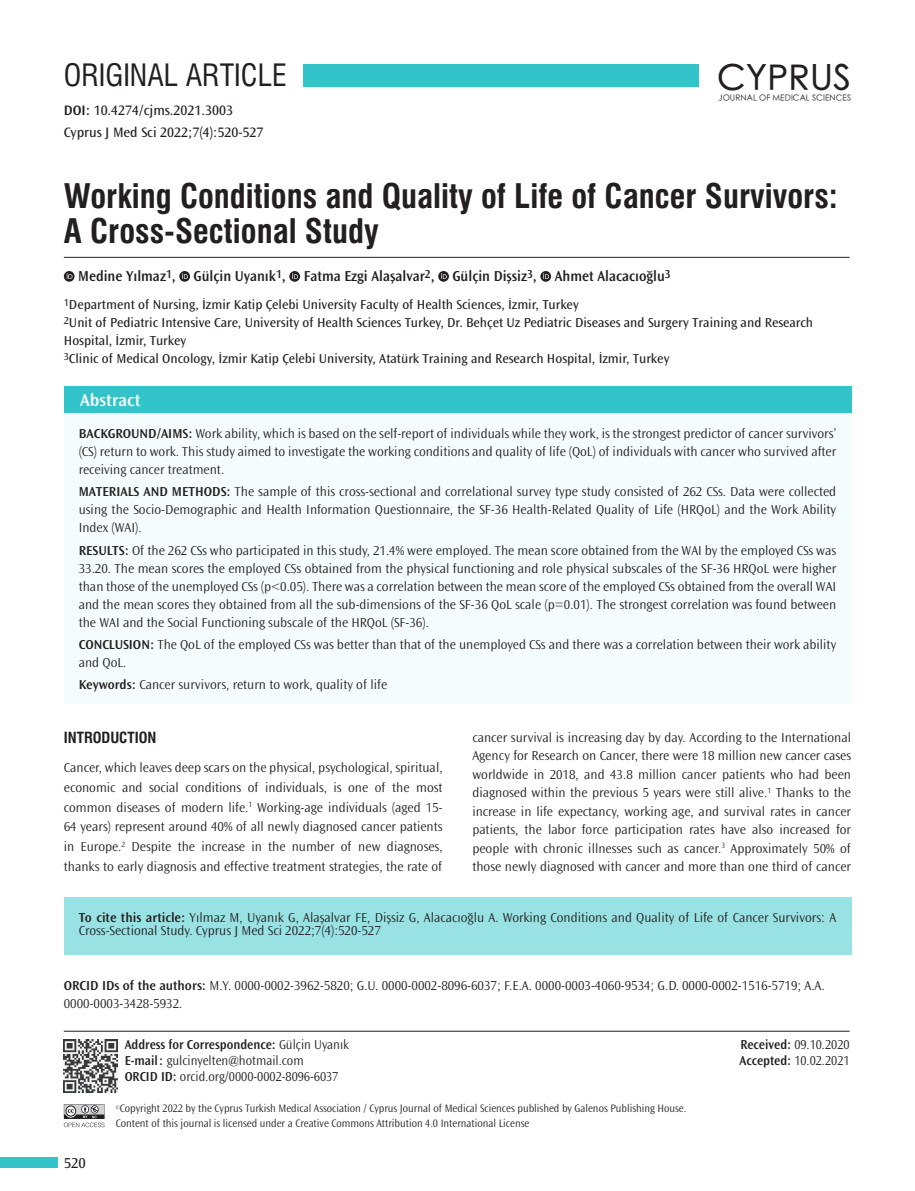
<style>
.page{position:relative;width:915px;height:1191px;background:#fff}
.page>*{position:absolute;margin:0;border:0;box-sizing:border-box;transform-origin:0 0}
.t1{font:500 35.1px "ST Heiti SC";letter-spacing:.01em;color:#231f20}
.BASLIK{font:33px/34.5px "Swiss Condensed Bold Tr";color:#231f20}
.TARZ{font:30px "Swiss Condensed Tr";color:#231f20}
.t2{font:600 18px "Ocean Sans Std";color:#fff}
.YAZARLAR{font:600 15px "Ocean Sans Std";color:#231f20;scale:.96 1}
.ARA_BASLIK{font:15px "Swiss Condensed Bold Tr";color:#231f20}
.t3{font:15px "Ocean Sans Std";color:#231f20}
.KISA_AD{font:14.25px "Ocean Sans Std";color:#231f20}
.DOI{font:14.25px "Ocean Sans Std";color:#231f20}
.OZET{font:300 13.5px/18px "Ocean Sans Std";color:#231f20;text-align:justify}
.YAZI{font:300 13.5px/18.5px "Ocean Sans Std";color:#231f20;text-align:justify}
.KURUM{font:13.5px/18px "Ocean Sans Std";color:#231f20}
.CİTE_AS{font:300 13.5px/13.5px "Ocean Sans Std";color:#231f20}
.ORCID{font:300 13.5px/18px "Ocean Sans Std";color:#231f20}
.OZET-2{font:300 13.5px "Ocean Sans Std";color:#231f20;scale:.95 1}
.t4{font:600 13.5px "Ocean Sans Std";color:#231f20;scale:.95 1}
.t5{font:300 11.25px/15px "Ocean Sans Std";color:#231f20;scale:.95 1}
.t6{font:300 8.25px "ST Heiti SC";letter-spacing:.01em;color:#231f20}
.t7{font:300 4.8px "Ocean Sans Std";color:#231f20;scale:.95 1}
.s1{font-weight:600}
.s2{font-weight:300}
</style>
<div class="page">
<svg style="left:64px;top:1104px;width:40px;height:23px"></svg>
<div style="left:0;top:1157px;width:57px;height:11px;background:#33c4c9"></div>
<img style="left:64px;top:1039px;width:53px;height:53px">
<svg style="left:64px;top:271px;width:10px;height:11px"></svg>
<svg style="left:67px;top:273px;width:5px;height:6px"></svg>
<div style="left:179px;top:271px;width:11px;height:11px;background:#231f20;border-radius:50%"></div>
<svg style="left:182px;top:273px;width:6px;height:6px"></svg>
<div style="left:289px;top:271px;width:11px;height:11px;background:#231f20;border-radius:50%"></div>
<svg style="left:292px;top:273px;width:6px;height:6px"></svg>
<div style="left:438px;top:271px;width:11px;height:11px;background:#231f20;border-radius:50%"></div>
<svg style="left:441px;top:273px;width:6px;height:6px"></svg>
<div style="left:540px;top:271px;width:11px;height:11px;background:#231f20;border-radius:50%"></div>
<svg style="left:543px;top:273px;width:6px;height:6px"></svg>
<hr style="left:64px;top:257px;width:785px;height:1px;background:#231f20">
<div style="left:64px;top:385px;width:786px;height:28px;background:#33c4c9"></div>
<hr style="left:64px;top:1030px;width:785px;height:1px;background:#231f20">
<div style="left:64px;top:413px;width:786px;height:291px;background:#f5fcfc"></div>
<div style="left:64px;top:897px;width:786px;height:57px;background:#99e2e4"></div>
<div style="left:303px;top:64px;width:396px;height:22px;background:#33c4c9"></div>
<p class="TARZ" style="left:64px;top:57px;width:224px">ORIGINAL ARTICLE</p>
<p class="DOI" style="left:64px;top:102px;width:171px"><span class="s1">DOI:</span> 10.4274/cjms.2021.3003</p>
<p class="KISA_AD" style="left:64px;top:124px;width:201px">Cyprus J Med Sci 2022;7(4):520-527</p>
<p class="t1" style="left:717px;top:60px;width:135px">CYPRUS</p>
<p class="t6" style="left:718px;top:91px;width:134px">JOURNAL OF MEDICAL SCIENCES</p>
<p class="BASLIK" style="left:64px;top:179px;width:775px">Working Conditions and Quality of Life of Cancer Survivors:<br>A Cross-Sectional Study</p>
<p class="YAZARLAR" style="left:78px;top:267px;width:618px">Medine Yılmaz<sup>1</sup>, Gülçin Uyanık<sup>1</sup>, Fatma Ezgi Alaşalvar<sup>2</sup>, Gülçin Dişsiz<sup>3</sup>, Ahmet Alacacıoğlu<sup>3</sup></p>
<p class="KURUM" style="left:64px;top:295px;width:516px"><sup>1</sup>Department of Nursing, İzmir Katip Çelebi University Faculty of Health Sciences, İzmir, Turkey</p>
<p class="KURUM" style="left:64px;top:313px;width:750px"><sup>2</sup>Unit of Pediatric Intensive Care, University of Health Sciences Turkey, Dr. Behçet Uz Pediatric Diseases and Surgery Training and Research<br>Hospital, İzmir, Turkey</p>
<p class="KURUM" style="left:64px;top:349px;width:607px"><sup>3</sup>Clinic of Medical Oncology, İzmir Katip Çelebi University, Atatürk Training and Research Hospital, İzmir, Turkey</p>
<p class="t2" style="left:80px;top:390px;width:62px">Abstract</p>
<p class="OZET" style="left:79px;top:425px;width:758px"><span class="s1">BACKGROUND/AIMS:</span> Work ability, which is based on the self-report of individuals while they work, is the strongest predictor of cancer survivors’ (CS) return to work. This study aimed to investigate the working conditions and quality of life (QoL) of individuals with cancer who survived after receiving cancer treatment.</p>
<p class="OZET" style="left:79px;top:483px;width:758px"><span class="s1">MATERIALS AND METHODS:</span> The sample of this cross-sectional and correlational survey type study consisted of 262 CSs. Data were collected using the Socio-Demographic and Health Information Questionnaire, the SF-36 Health-Related Quality of Life (HRQoL) and the Work Ability Index (WAI).</p>
<p class="OZET" style="left:79px;top:541px;width:758px"><span class="s1">RESULTS:</span> Of the 262 CSs who participated in this study, 21.4% were employed. The mean score obtained from the WAI by the employed CSs was 33.20. The mean scores the employed CSs obtained from the physical functioning and role physical subscales of the SF-36 HRQoL were higher than those of the unemployed CSs (p&lt;0.05). There was a correlation between the mean score of the employed CSs obtained from the overall WAI and the mean scores they obtained from all the sub-dimensions of the SF-36 QoL scale (p=0.01). The strongest correlation was found between the WAI and the Social Functioning subscale of the HRQoL (SF-36).</p>
<p class="OZET" style="left:79px;top:635px;width:758px"><span class="s1">CONCLUSION:</span> The QoL of the employed CSs was better than that of the unemployed CSs and there was a correlation between their work ability and QoL.</p>
<p class="OZET" style="left:79px;top:676px;width:310px"><span class="s1">Keywords:</span> Cancer survivors, return to work, quality of life</p>
<p class="ARA_BASLIK" style="left:64px;top:729px;width:94px">INTRODUCTION</p>
<p class="YAZI" style="left:64px;top:757px;width:380px;line-height:20px">Cancer, which leaves deep scars on the physical, psychological, spiritual, economic and social conditions of individuals, is one of the most common diseases of modern life.<sup>1</sup> Working-age individuals (aged 15- 64 years) represent around 40% of all newly diagnosed cancer patients in Europe.<sup>2</sup> Despite the increase in the number of new diagnoses, thanks to early diagnosis and effective treatment strategies, the rate of</p>
<p class="YAZI" style="left:472px;top:728px;width:380px">cancer survival is increasing day by day. According to the International Agency for Research on Cancer, there were 18 million new cancer cases worldwide in 2018, and 43.8 million cancer patients who had been diagnosed within the previous 5 years were still alive.<sup>1</sup> Thanks to the increase in life expectancy, working age, and survival rates in cancer patients, the labor force participation rates have also increased for people with chronic illnesses such as cancer.<sup>3</sup> Approximately 50% of those newly diagnosed with cancer and more than one third of cancer</p>
<p class="CİTE_AS" style="left:79px;top:910px;width:758px"><span class="s1">To cite this article:</span> Yılmaz M, Uyanık G, Alaşalvar FE, Dişsiz G, Alacacıoğlu A. Working Conditions and Quality of Life of Cancer Survivors: A<br>Cross-Sectional Study. Cyprus J Med Sci 2022;7(4):520-527</p>
<p class="ORCID" style="left:64px;top:976px;width:762px"><span class="s1">ORCID IDs of the authors:</span> M.Y. 0000-0002-3962-5820; G.U. 0000-0002-8096-6037; F.E.A. 0000-0003-4060-9534; G.D. 0000-0002-1516-5719; A.A.<br>0000-0003-3428-5932.</p>
<p class="t3" style="left:64px;top:1154px;width:24px">520</p>
<p class="t4" style="left:125px;top:1037px;width:238px">Address for Correspondence: <span class="s2">Gülçin Uyanık</span></p>
<p class="OZET-2" style="left:125px;top:1053px;width:190px"><span class="s1">E-mail:</span> gulcinyelten@hotmail.com</p>
<p class="OZET-2" style="left:125px;top:1069px;width:226px"><span class="s1">ORCID ID:</span> orcid.org/0000-0002-8096-6037</p>
<p class="t5" style="left:116px;top:1101px;width:602px;text-indent:4px">Copyright 2022 by the Cyprus Turkish Medical Association / Cyprus Journal of Medical Sciences published by Galenos Publishing House.<br>Content of this journal is licensed under a Creative Commons Attribution 4.0 International License</p>
<p class="t7" style="left:116px;top:1105px;width:6px">©</p>
<p class="OZET-2" style="left:740px;top:1037px;width:116px"><span class="s1">Received:</span> 09.10.2020</p>
<p class="OZET-2" style="left:739px;top:1053px;width:117px"><span class="s1">Accepted:</span> 10.02.2021</p>
</div>
